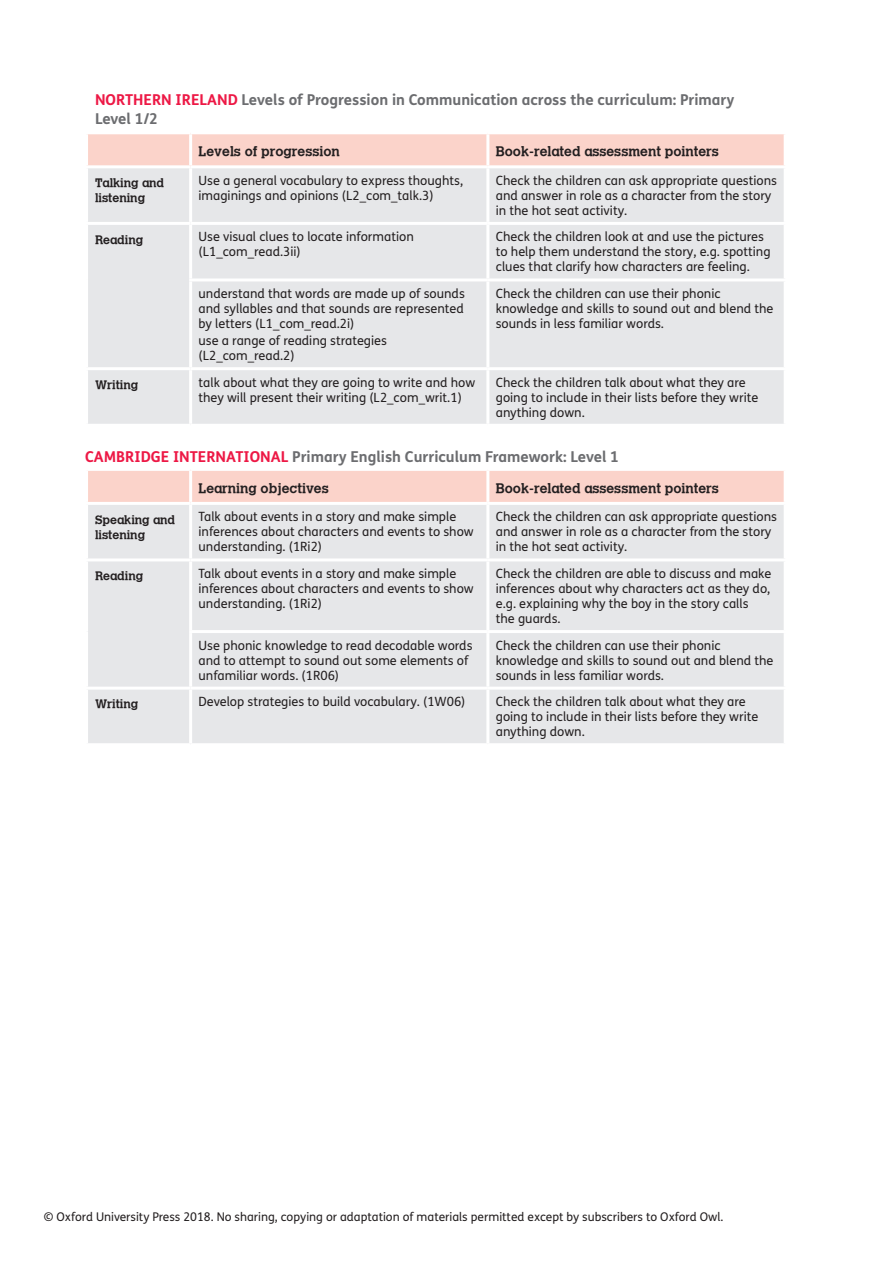
<style>
.page{position:relative;width:893px;height:1263px;background:#fff}
.page>*{position:absolute;margin:0;border:0;box-sizing:border-box;transform-origin:0 0}
.t1{font:700 15px/19.5px "FS Me";color:#6c6d70}
.t2{font:13.5px "Calvert MT Bold";color:#231f20}
.t3{font:12.75px/15px "FS Me";color:#231f20}
.t4{font:12px "FS Me";color:#231f20}
.t5{font:12px/15px "Calvert MT Bold";color:#231f20}
.s1{color:#ed1845}
</style>
<div class="page">
<div style="left:88px;top:134px;width:696px;height:31px;background:#fbd3ca"></div>
<div style="left:88px;top:168px;width:696px;height:256px;background:#e6e7e9"></div>
<hr style="left:85px;top:367px;width:106px;height:3px;background:#fff">
<hr style="left:189px;top:370px;width:3px;height:54px;background:#fff">
<hr style="left:189px;top:168px;width:3px;height:54px;background:#fff">
<hr style="left:85px;top:222px;width:106px;height:3px;background:#fff">
<hr style="left:189px;top:134px;width:3px;height:31px;background:#fff">
<hr style="left:486px;top:134px;width:3px;height:31px;background:#fff">
<hr style="left:486px;top:168px;width:3px;height:54px;background:#fff">
<hr style="left:191px;top:222px;width:297px;height:3px;background:#fff">
<hr style="left:189px;top:225px;width:3px;height:53px;background:#fff">
<hr style="left:488px;top:222px;width:299px;height:3px;background:#fff">
<hr style="left:486px;top:225px;width:3px;height:53px;background:#fff">
<hr style="left:189px;top:278px;width:299px;height:3px;background:#fff">
<hr style="left:189px;top:281px;width:3px;height:86px;background:#fff">
<hr style="left:488px;top:278px;width:299px;height:3px;background:#fff">
<hr style="left:486px;top:281px;width:3px;height:86px;background:#fff">
<hr style="left:191px;top:367px;width:297px;height:3px;background:#fff">
<hr style="left:488px;top:367px;width:299px;height:3px;background:#fff">
<hr style="left:486px;top:370px;width:3px;height:54px;background:#fff">
<div style="left:88px;top:471px;width:696px;height:31px;background:#fbd3ca"></div>
<div style="left:88px;top:505px;width:696px;height:238px;background:#e6e7e9"></div>
<hr style="left:85px;top:687px;width:106px;height:3px;background:#fff">
<hr style="left:189px;top:690px;width:3px;height:53px;background:#fff">
<hr style="left:189px;top:505px;width:3px;height:53px;background:#fff">
<hr style="left:85px;top:558px;width:106px;height:3px;background:#fff">
<hr style="left:189px;top:471px;width:3px;height:31px;background:#fff">
<hr style="left:486px;top:471px;width:3px;height:31px;background:#fff">
<hr style="left:486px;top:505px;width:3px;height:53px;background:#fff">
<hr style="left:191px;top:558px;width:297px;height:3px;background:#fff">
<hr style="left:189px;top:561px;width:3px;height:69px;background:#fff">
<hr style="left:488px;top:558px;width:299px;height:3px;background:#fff">
<hr style="left:486px;top:561px;width:3px;height:69px;background:#fff">
<hr style="left:189px;top:630px;width:299px;height:3px;background:#fff">
<hr style="left:189px;top:633px;width:3px;height:54px;background:#fff">
<hr style="left:488px;top:630px;width:299px;height:3px;background:#fff">
<hr style="left:486px;top:633px;width:3px;height:54px;background:#fff">
<hr style="left:191px;top:687px;width:297px;height:3px;background:#fff">
<hr style="left:488px;top:687px;width:299px;height:3px;background:#fff">
<hr style="left:486px;top:690px;width:3px;height:53px;background:#fff">
<p class="t1" style="left:95px;top:89px;width:641px"><span class="s1">NORTHERN IRELAND</span> Levels of Progression in Communication across the curriculum: Primary<br>Level 1/2</p>
<p class="t2" style="left:199px;top:143px;width:143px">Levels of progression</p>
<p class="t2" style="left:496px;top:143px;width:225px">Book-related assessment pointers</p>
<p class="t5" style="left:95px;top:175px;width:71px">Talking and listening</p>
<p class="t3" style="left:199px;top:173px;width:266px">Use a general vocabulary to express thoughts, imaginings and opinions (L2_com_talk.3)</p>
<p class="t3" style="left:496px;top:173px;width:283px">Check the children can ask appropriate questions and answer in role as a character from the story in the hot seat activity.</p>
<p class="t5" style="left:95px;top:232px;width:50px">Reading</p>
<p class="t3" style="left:199px;top:229px;width:217px">Use visual clues to locate information (L1_com_read.3ii)</p>
<p class="t3" style="left:496px;top:229px;width:276px">Check the children look at and use the pictures to help them understand the story, e.g. spotting clues that clarify how characters are feeling.</p>
<p class="t3" style="left:199px;top:286px;width:268px;text-align:justify">understand that words are made up of sounds and syllables and that sounds are represented by letters (L1_com_read.2i)</p>
<p class="t3" style="left:199px;top:333px;width:190px">use a range of reading strategies (L2_com_read.2)</p>
<p class="t3" style="left:496px;top:286px;width:279px">Check the children can use their phonic knowledge and skills to sound out and blend the sounds in less familiar words.</p>
<p class="t5" style="left:95px;top:377px;width:45px">Writing</p>
<p class="t3" style="left:199px;top:374px;width:278px">talk about what they are going to write and how they will present their writing (L2_com_writ.1)</p>
<p class="t3" style="left:496px;top:374px;width:264px">Check the children talk about what they are going to include in their lists before they write anything down.</p>
<p class="t1" style="left:85px;top:446px;width:536px"><span class="s1">CAMBRIDGE INTERNATIONAL</span> Primary English Curriculum Framework: Level 1</p>
<p class="t2" style="left:199px;top:480px;width:132px">Learning objectives</p>
<p class="t2" style="left:496px;top:480px;width:225px">Book-related assessment pointers</p>
<p class="t5" style="left:95px;top:512px;width:82px">Speaking and listening</p>
<p class="t3" style="left:199px;top:509px;width:277px">Talk about events in a story and make simple inferences about characters and events to show understanding. (1Ri2)</p>
<p class="t3" style="left:496px;top:509px;width:283px">Check the children can ask appropriate questions and answer in role as a character from the story in the hot seat activity.</p>
<p class="t5" style="left:95px;top:568px;width:50px">Reading</p>
<p class="t3" style="left:199px;top:566px;width:277px">Talk about events in a story and make simple inferences about characters and events to show understanding. (1Ri2)</p>
<p class="t3" style="left:496px;top:566px;width:277px">Check the children are able to discuss and make inferences about why characters act as they do, e.g. explaining why the boy in the story calls<br>the guards.</p>
<p class="t3" style="left:199px;top:637px;width:275px">Use phonic knowledge to read decodable words and to attempt to sound out some elements of unfamiliar words. (1R06)</p>
<p class="t3" style="left:496px;top:637px;width:279px">Check the children can use their phonic knowledge and skills to sound out and blend the sounds in less familiar words.</p>
<p class="t5" style="left:95px;top:696px;width:45px">Writing</p>
<p class="t3" style="left:199px;top:694px;width:268px">Develop strategies to build vocabulary. (1W06)</p>
<p class="t3" style="left:496px;top:694px;width:264px">Check the children talk about what they are going to include in their lists before they write anything down.</p>
<p class="t4" style="left:44px;top:1208px;width:681px">© Oxford University Press 2018. No sharing, copying or adaptation of materials permitted except by subscribers to Oxford Owl.</p>
</div>
